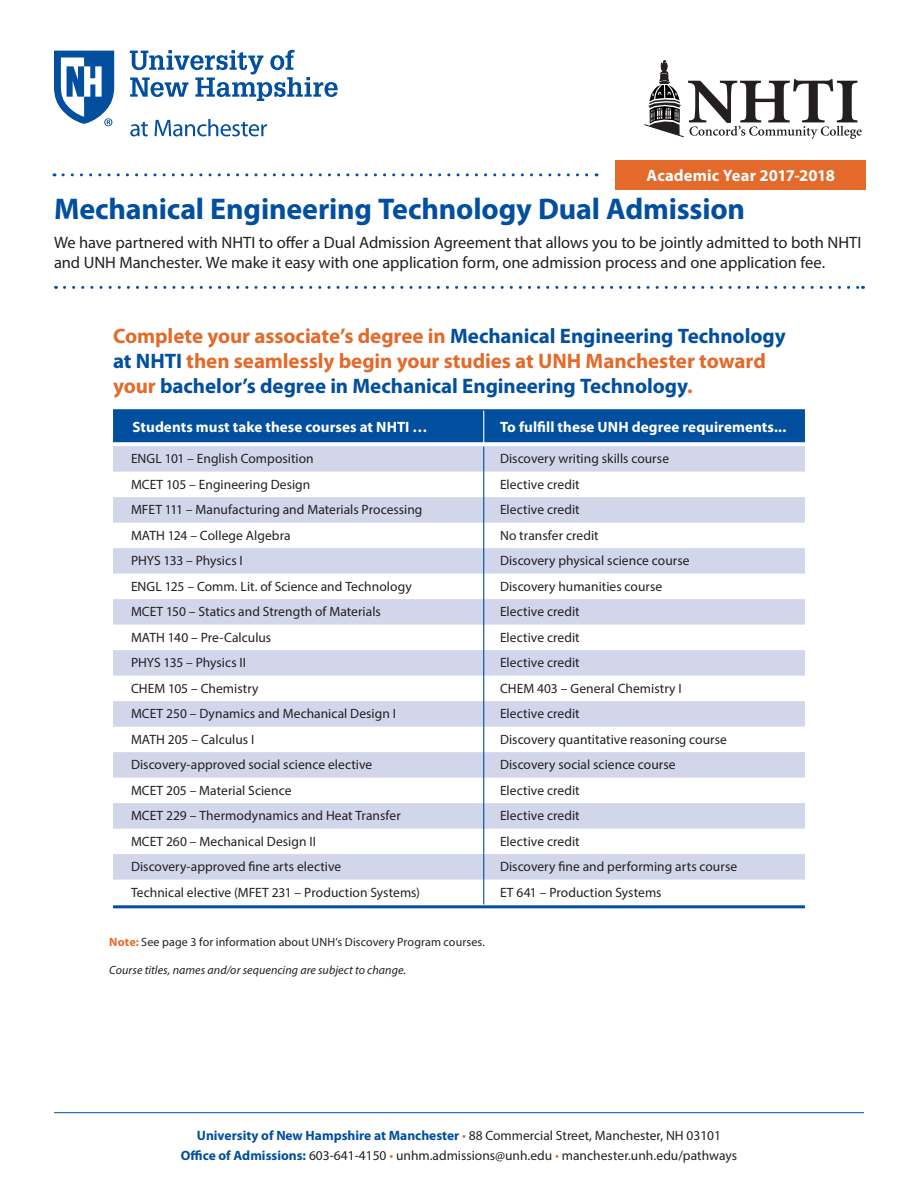
<style>
.page{position:relative;width:918px;height:1188px;background:#fff}
.page>*{position:absolute;margin:0;border:0;box-sizing:border-box;transform-origin:0 0}
.t1{font:700 30px "Myriad Pro";letter-spacing:-.005em;color:#014f9e}
.Intro_-_back_L1{font:700 21px/25.2px "Myriad Pro";letter-spacing:-.005em;color:#e36a2a}
.H1_intro_text{font:16.5px/19.8px "Myriad Pro";letter-spacing:-.005em;color:#231f20}
.t2{font:700 16.5px "Myriad Pro";letter-spacing:.005em;color:#fff}
.Paragraph_L2{font:700 15px "Myriad Pro";letter-spacing:.005em;color:#fff}
.Paragraph_L3_blue_ba{font:13.5px "Myriad Pro";letter-spacing:.005em;color:#231f20}
.Paragraph_L4{font:13.5px "Myriad Pro";letter-spacing:.005em;color:#231f20}
.Paragraph_L5__last{font:13.5px/19.2px "Myriad Pro";color:#231f20;text-align:center}
.Notes{font:12px "Myriad Pro";letter-spacing:.01em;color:#231f20}
.Notes-2{font:italic 12px "Myriad Pro";letter-spacing:.005em;color:#231f20}
.s1{color:#014f9e}
.s2{font-weight:700;color:#e36a2a}
.s3{font-weight:700;color:#014f9e}
.s4{color:#e36a2a}
</style>
<div class="page">
<hr style="left:54px;top:1112px;width:810px;height:1px;background:#014f9e">
<svg style="left:54px;top:51px;width:60px;height:75px"></svg>
<svg style="left:130px;top:50px;width:208px;height:51px"></svg>
<svg style="left:130px;top:122px;width:18px;height:14px"></svg>
<svg style="left:155px;top:119px;width:112px;height:17px"></svg>
<svg style="left:63px;top:173px;width:534px;height:3px"></svg>
<div style="left:616px;top:160px;width:250px;height:30px;background:#e36a2a"></div>
<svg style="left:64px;top:286px;width:799px;height:3px"></svg>
<svg style="left:644px;top:60px;width:218px;height:79px"></svg>
<div style="left:113px;top:409px;width:692px;height:33px;background:#014f9e"></div>
<div style="left:113px;top:446px;width:692px;height:26px;background:#d2d6eb"></div>
<div style="left:113px;top:497px;width:692px;height:26px;background:#d2d6eb"></div>
<div style="left:113px;top:548px;width:692px;height:26px;background:#d2d6eb"></div>
<div style="left:113px;top:599px;width:692px;height:26px;background:#d2d6eb"></div>
<div style="left:113px;top:650px;width:692px;height:26px;background:#d2d6eb"></div>
<div style="left:113px;top:701px;width:692px;height:26px;background:#d2d6eb"></div>
<div style="left:113px;top:752px;width:692px;height:26px;background:#d2d6eb"></div>
<div style="left:113px;top:803px;width:692px;height:26px;background:#d2d6eb"></div>
<div style="left:113px;top:854px;width:692px;height:26px;background:#d2d6eb"></div>
<hr style="left:113px;top:905px;width:692px;height:3px;background:#014f9e">
<hr style="left:483px;top:446px;width:1px;height:458px;background:#014f9e">
<hr style="left:483px;top:411px;width:1px;height:35px;background:#fff">
<p class="t2" style="left:647px;top:165px;width:190px">Academic Year 2017-2018</p>
<h1 class="t1" style="left:54px;top:190px;width:693px">Mechanical Engineering Technology Dual Admission</h1>
<p class="H1_intro_text" style="left:54px;top:232px;width:809px">We have partnered with NHTI to offer a Dual Admission Agreement that allows you to be jointly admitted to both NHTI and UNH Manchester. We make it easy with one application form, one admission process and one application fee.</p>
<p class="Intro_-_back_L1" style="left:113px;top:323px;width:674px">Complete your associate’s degree in <span class="s1">Mechanical Engineering Technology at NHTI</span> then seamlessly begin your studies at UNH Manchester toward your <span class="s1">bachelor’s degree in Mechanical Engineering Technology</span>.</p>
<p class="Paragraph_L2" style="left:133px;top:417px;width:297px">Students must take these courses at NHTI …</p>
<p class="Paragraph_L2" style="left:500px;top:417px;width:288px">To fulfill these UNH degree requirements...</p>
<p class="Paragraph_L3_blue_ba" style="left:131px;top:451px;width:184px">ENGL 101 – English Composition</p>
<p class="Paragraph_L3_blue_ba" style="left:500px;top:451px;width:171px">Discovery writing skills course</p>
<p class="Paragraph_L4" style="left:131px;top:476px;width:181px">MCET 105 – Engineering Design</p>
<p class="Paragraph_L4" style="left:500px;top:476px;width:81px">Elective credit</p>
<p class="Paragraph_L3_blue_ba" style="left:131px;top:502px;width:293px">MFET 111 – Manufacturing and Materials Processing</p>
<p class="Paragraph_L3_blue_ba" style="left:500px;top:502px;width:81px">Elective credit</p>
<p class="Paragraph_L4" style="left:131px;top:527px;width:161px">MATH 124 – College Algebra</p>
<p class="Paragraph_L4" style="left:500px;top:527px;width:100px">No transfer credit</p>
<p class="Paragraph_L3_blue_ba" style="left:131px;top:553px;width:113px">PHYS 133 – Physics I</p>
<p class="Paragraph_L3_blue_ba" style="left:500px;top:553px;width:191px">Discovery physical science course</p>
<p class="Paragraph_L4" style="left:131px;top:578px;width:282px">ENGL 125 – Comm. Lit. of Science and Technology</p>
<p class="Paragraph_L4" style="left:500px;top:578px;width:164px">Discovery humanities course</p>
<p class="Paragraph_L3_blue_ba" style="left:131px;top:604px;width:251px">MCET 150 – Statics and Strength of Materials</p>
<p class="Paragraph_L3_blue_ba" style="left:500px;top:604px;width:81px">Elective credit</p>
<p class="Paragraph_L4" style="left:131px;top:629px;width:142px">MATH 140 – Pre-Calculus</p>
<p class="Paragraph_L4" style="left:500px;top:629px;width:81px">Elective credit</p>
<p class="Paragraph_L3_blue_ba" style="left:131px;top:655px;width:117px">PHYS 135 – Physics II</p>
<p class="Paragraph_L3_blue_ba" style="left:500px;top:655px;width:81px">Elective credit</p>
<p class="Paragraph_L4" style="left:131px;top:680px;width:129px">CHEM 105 – Chemistry</p>
<p class="Paragraph_L4" style="left:500px;top:680px;width:183px">CHEM 403 – General Chemistry I</p>
<p class="Paragraph_L3_blue_ba" style="left:131px;top:706px;width:266px">MCET 250 – Dynamics and Mechanical Design I</p>
<p class="Paragraph_L3_blue_ba" style="left:500px;top:706px;width:81px">Elective credit</p>
<p class="Paragraph_L4" style="left:131px;top:731px;width:125px">MATH 205 – Calculus I</p>
<p class="Paragraph_L4" style="left:500px;top:731px;width:228px">Discovery quantitative reasoning course</p>
<p class="Paragraph_L3_blue_ba" style="left:131px;top:757px;width:243px">Discovery-approved social science elective</p>
<p class="Paragraph_L3_blue_ba" style="left:500px;top:757px;width:177px">Discovery social science course</p>
<p class="Paragraph_L4" style="left:131px;top:782px;width:162px">MCET 205 – Material Science</p>
<p class="Paragraph_L4" style="left:500px;top:782px;width:81px">Elective credit</p>
<p class="Paragraph_L3_blue_ba" style="left:131px;top:808px;width:271px">MCET 229 – Thermodynamics and Heat Transfer</p>
<p class="Paragraph_L3_blue_ba" style="left:500px;top:808px;width:81px">Elective credit</p>
<p class="Paragraph_L4" style="left:131px;top:833px;width:186px">MCET 260 – Mechanical Design II</p>
<p class="Paragraph_L4" style="left:500px;top:833px;width:81px">Elective credit</p>
<p class="Paragraph_L3_blue_ba" style="left:131px;top:859px;width:212px">Discovery-approved fine arts elective</p>
<p class="Paragraph_L3_blue_ba" style="left:500px;top:859px;width:239px">Discovery fine and performing arts course</p>
<p class="Paragraph_L5__last" style="left:131px;top:883px;width:290px">Technical elective (MFET 231 – Production Systems)</p>
<p class="Paragraph_L5__last" style="left:500px;top:883px;width:163px">ET 641 – Production Systems</p>
<p class="Notes" style="left:109px;top:935px;width:377px"><span class="s2">Note:</span> See page 3 for information about UNH’s Discovery Program courses.</p>
<p class="Notes-2" style="left:109px;top:962px;width:298px">Course titles, names and/or sequencing are subject to change.</p>
<p class="Paragraph_L5__last" style="left:181px;top:1126px;width:558px"><span class="s3">University of New Hampshire at Manchester</span> <span class="s4">•</span> 88 Commercial Street, Manchester, NH 03101<br><span class="s3">Office of Admissions:</span> 603-641-4150 <span class="s4">•</span> unhm.admissions@unh.edu <span class="s4">•</span> manchester.unh.edu/pathways</p>
</div>
